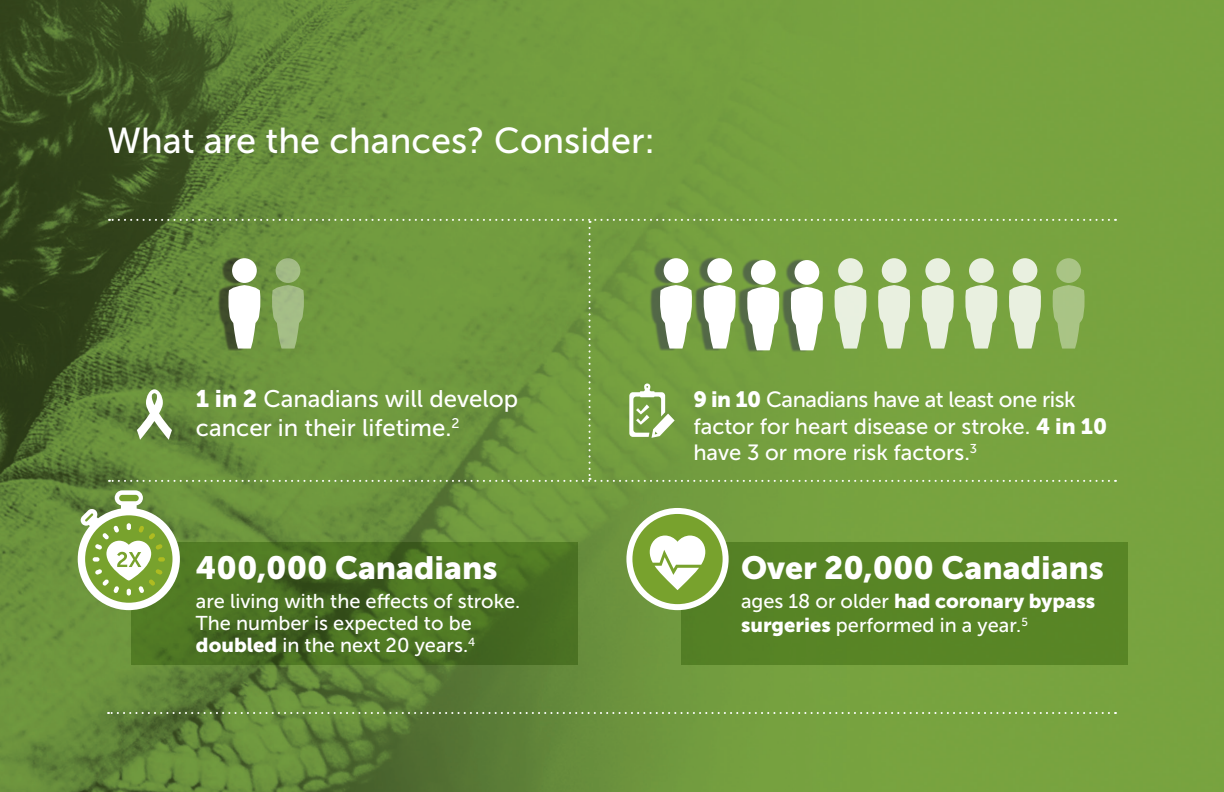
<style>
.page{position:relative;width:1224px;height:792px;background:#fff}
.page>*{position:absolute;margin:0;border:0;box-sizing:border-box;transform-origin:0 0}
.EL_Heading_4_-_18_pt{font:36px "Museo Sans 500";color:#fff}
.EL_Heading_6_-_12_pt{font:32px "Museo Sans 900";color:#fff}
.EL_Heading_6_-_12_pt-2{font:24px/28.8px "Museo Sans 500";color:#fff}
.EL_Heading_6_-_12_pt-3{font:22px/26.4px "Museo Sans 500";color:#fff}
.EL_Heading_6_-_12_pt-4{font:20px/22px "Museo Sans 500";color:#fff}
.s1{font-family:"Museo Sans 900"}
</style>
<div class="page">
<img style="left:0;top:0;width:1224px;height:792px">
<svg style="left:131px;top:542px;width:447px;height:122px;background:#4a7022"></svg>
<div style="left:681px;top:542px;width:447px;height:122px;background:#588525"></div>
<svg style="left:108px;top:712px;width:1001px;height:2px;background:#90ad6d"></svg>
<svg style="left:109px;top:219px;width:1000px;height:263px;background:#7ca14f"></svg>
<svg style="left:629px;top:511px;width:97px;height:96px;background:#8baf4a"></svg>
<div style="left:626px;top:508px;width:103px;height:102px;border:6px solid #fff;border-radius:50%"></div>
<svg style="left:650px;top:536px;width:55px;height:54px"></svg>
<svg style="left:78px;top:490px;width:102px;height:120px"></svg>
<h2 class="EL_Heading_4_-_18_pt" style="left:107px;top:121px;width:549px">What are the chances? Consider:</h2>
<p class="EL_Heading_6_-_12_pt-2" style="left:196px;top:385px;width:324px"><span class="s1">1 in 2</span> Canadians will develop cancer in their lifetime.<sup>2</sup></p>
<p class="EL_Heading_6_-_12_pt-3" style="left:693px;top:387px;width:415px"><span class="s1">9 in 10</span> Canadians have at least one risk factor for heart disease or stroke. <span class="s1">4 in 10 </span>have 3 or more risk factors.<sup>3</sup></p>
<p class="EL_Heading_6_-_12_pt" style="left:196px;top:550px;width:303px">400,000 Canadians</p>
<p class="EL_Heading_6_-_12_pt-4" style="left:196px;top:591px;width:326px">are living with the effects of stroke.<br>The number is expected to be <span class="s1">doubled</span> in the next 20 years.<sup>4</sup></p>
<p class="EL_Heading_6_-_12_pt" style="left:741px;top:550px;width:365px">Over 20,000 Canadians</p>
<p class="EL_Heading_6_-_12_pt-4" style="left:741px;top:590px;width:356px;line-height:24px">ages 18 or older <span class="s1">had coronary bypass surgeries</span> performed in a year.<sup>5</sup></p>
</div>
